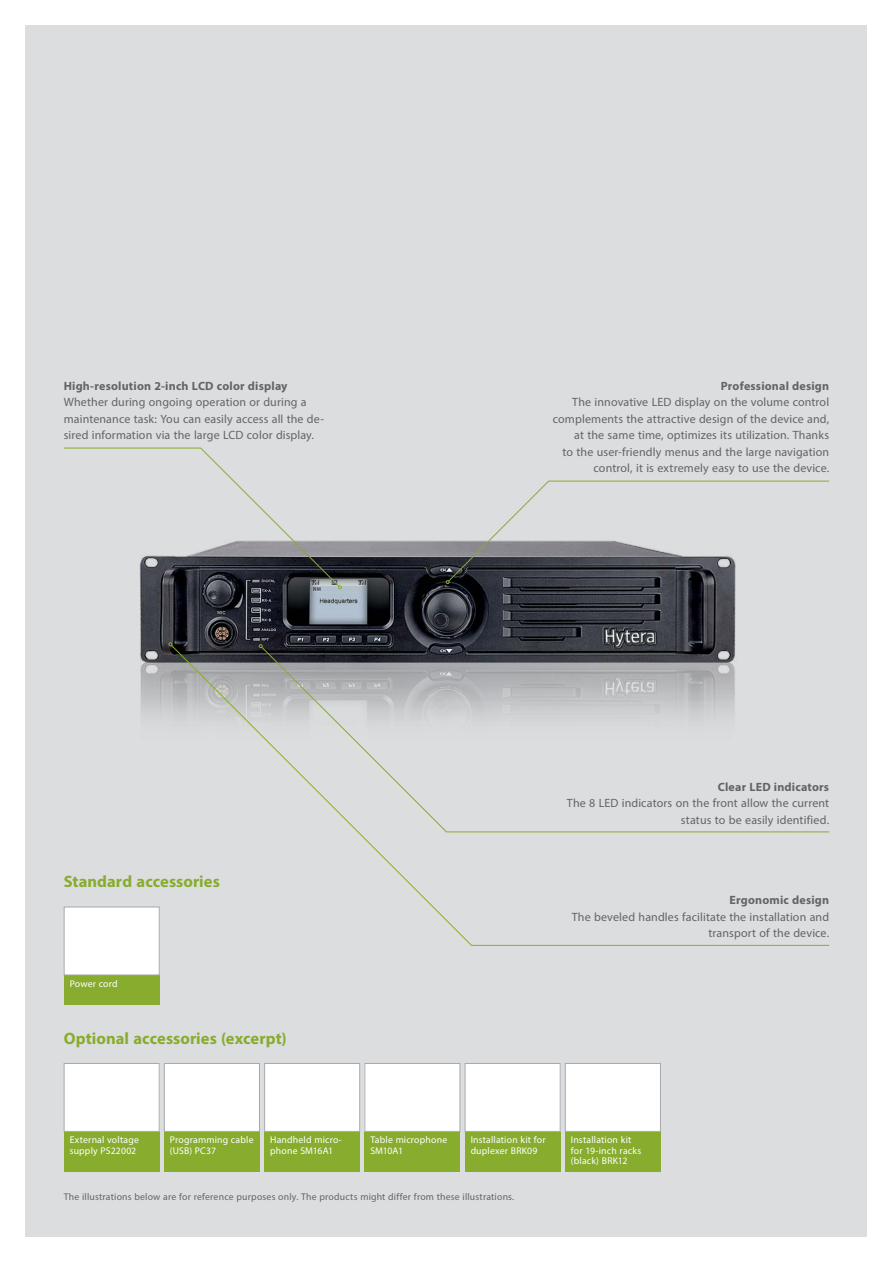
<style>
.page{position:relative;width:893px;height:1263px;background:#fff}
.page>*{position:absolute;margin:0;border:0;box-sizing:border-box;transform-origin:0 0}
.Text_-_Headline_11pt{font:700 16.5px "Myriad Pro";letter-spacing:.005em;color:#88ac2e}
.Text_-_Fließtext_8pt{font:12px/16.5px "Myriad Pro";letter-spacing:.01em;color:#636466;text-align:right}
.Text_-_Subhead_8pt{font:700 12px "Myriad Pro";letter-spacing:.015em;color:#636466}
.Zubehör_-_Fließtext{font:9.75px/10.5px "Myriad Pro";letter-spacing:.02em;color:#fff}
.Tabelle_-_Fließtext{font:9.75px "Myriad Pro";letter-spacing:.02em;color:#636466}
</style>
<div class="page">
<div style="left:26px;top:26px;width:841px;height:1211px;background:#dcddde"></div>
<img style="left:140px;top:540px;width:596px;height:180px">
<svg style="left:446px;top:480px;width:384px;height:104px"></svg>
<svg style="left:63px;top:447px;width:279px;height:142px"></svg>
<svg style="left:170px;top:644px;width:660px;height:302px"></svg>
<svg style="left:169px;top:642px;width:3px;height:4px"></svg>
<svg style="left:261px;top:646px;width:569px;height:187px"></svg>
<svg style="left:259px;top:644px;width:4px;height:4px"></svg>
<div style="left:64px;top:1132px;width:96px;height:39px;background:#88ac2e"></div>
<div style="left:64px;top:1063px;width:95px;height:68px;background:#fff"></div>
<div style="left:64px;top:1063px;width:96px;height:69px;border:1px solid #a7a9ac"></div>
<div style="left:364px;top:1132px;width:96px;height:39px;background:#88ac2e"></div>
<div style="left:365px;top:1063px;width:95px;height:68px;background:#fff"></div>
<div style="left:364px;top:1063px;width:96px;height:69px;border:1px solid #a7a9ac"></div>
<div style="left:164px;top:1132px;width:96px;height:39px;background:#88ac2e"></div>
<div style="left:166px;top:1065px;width:92px;height:65px;background:#fff"></div>
<div style="left:164px;top:1063px;width:96px;height:69px;border:1px solid #a7a9ac"></div>
<div style="left:465px;top:1132px;width:96px;height:39px;background:#88ac2e"></div>
<div style="left:465px;top:1063px;width:95px;height:68px;background:#fff"></div>
<div style="left:465px;top:1063px;width:96px;height:69px;border:1px solid #a7a9ac"></div>
<div style="left:264px;top:1132px;width:96px;height:39px;background:#88ac2e"></div>
<div style="left:265px;top:1063px;width:95px;height:68px;background:#fff"></div>
<div style="left:264px;top:1063px;width:96px;height:69px;border:1px solid #a7a9ac"></div>
<div style="left:565px;top:1132px;width:96px;height:39px;background:#88ac2e"></div>
<div style="left:565px;top:1063px;width:95px;height:68px;background:#fff"></div>
<div style="left:565px;top:1063px;width:96px;height:69px;border:1px solid #a7a9ac"></div>
<div style="left:64px;top:975px;width:96px;height:29px;background:#88ac2e"></div>
<div style="left:64px;top:907px;width:95px;height:68px;background:#fff"></div>
<div style="left:64px;top:906px;width:96px;height:69px;border:1px solid #a7a9ac"></div>
<p class="Text_-_Subhead_8pt" style="left:64px;top:378px;width:225px">High-resolution 2-inch LCD color display</p>
<p class="Text_-_Fließtext_8pt" style="left:64px;top:394px;width:262px;text-align:left">Whether during ongoing operation or during a maintenance task: You can easily access all the de&shy;sired information via the large LCD color display.</p>
<p class="Text_-_Headline_11pt" style="left:64px;top:871px;width:158px">Standard accessories</p>
<p class="Zubehör_-_Fließtext" style="left:70px;top:978px;width:49px">Power cord</p>
<p class="Text_-_Headline_11pt" style="left:64px;top:1027px;width:224px">Optional accessories (excerpt)</p>
<p class="Text_-_Subhead_8pt" style="left:721px;top:378px;width:110px">Professional design</p>
<p class="Text_-_Fließtext_8pt" style="left:553px;top:394px;width:278px">The innovative LED display on the volume control complements the attractive design of the device and, at the same time, optimizes its utilization. Thanks<br>to the user-friendly menus and the large navigation control, it is extremely easy to use the device.</p>
<p class="Text_-_Subhead_8pt" style="left:718px;top:779px;width:113px">Clear LED indicators</p>
<p class="Text_-_Fließtext_8pt" style="left:567px;top:795px;width:264px">The 8 LED indicators on the front allow the current status to be easily identified.</p>
<p class="Text_-_Subhead_8pt" style="left:729px;top:892px;width:101px">Ergonomic design</p>
<p class="Text_-_Fließtext_8pt" style="left:572px;top:908px;width:259px">The beveled handles facilitate the installation and transport of the device.</p>
<p class="Zubehör_-_Fließtext" style="left:170px;top:1135px;width:85px">Programming cable (USB) PC37</p>
<p class="Zubehör_-_Fließtext" style="left:471px;top:1135px;width:77px">Installation kit for duplexer BRK09</p>
<p class="Zubehör_-_Fließtext" style="left:70px;top:1135px;width:71px">External voltage supply PS22002</p>
<p class="Zubehör_-_Fließtext" style="left:370px;top:1135px;width:78px">Table microphone<br>SM10A1</p>
<p class="Zubehör_-_Fließtext" style="left:270px;top:1135px;width:73px">Handheld micro&shy;phone SM16A1</p>
<p class="Zubehör_-_Fließtext" style="left:571px;top:1135px;width:72px">Installation kit for 19-inch racks (black) BRK12</p>
<p class="Tabelle_-_Fließtext" style="left:64px;top:1191px;width:452px">The illustrations below are for reference purposes only. The products might differ from these illustrations.</p>
</div>
